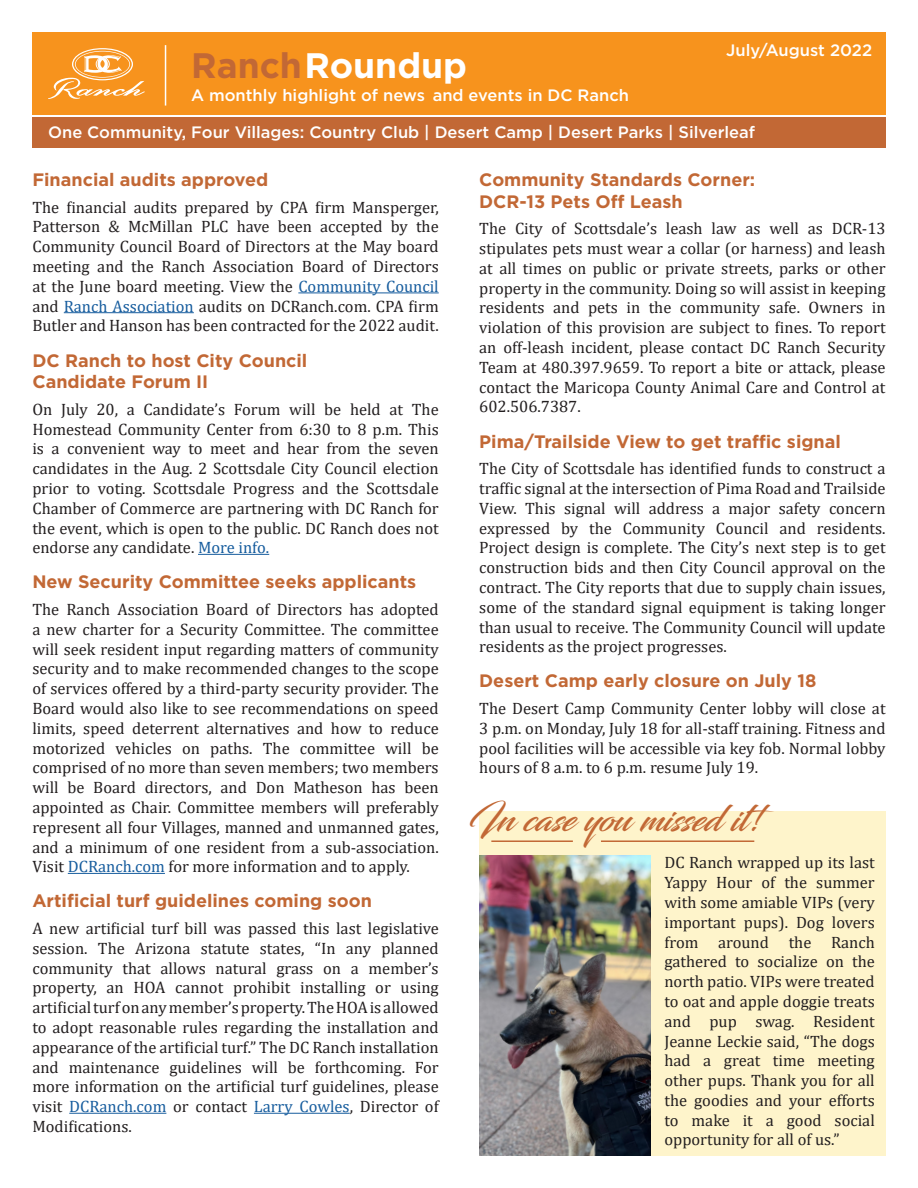
<style>
.page{position:relative;width:918px;height:1188px;background:#fff}
.page>*{position:absolute;margin:0;border:0;box-sizing:border-box;transform-origin:0 0}
.t1{font:36px "Blacksword";color:#c26835}
.t2{font:700 35.4px "Gotham";color:#fff}
.Headers{font:700 18px/21.6px "Gotham";color:#c26835}
.body_text{font:700 18px "Gotham";color:#c26835}
.body_text-2{font:16.5px/19.8px "Cambria";color:#231f20;text-align:justify}
.Headers-2{font:16.5px/19.8px "Cambria";color:#231f20;text-align:justify}
.t3{font:500 16.5px "Gotham";color:#fff}
.s1{color:#c26835}
.s2{color:#175d9e}
</style>
<div class="page">
<div style="left:32px;top:32px;width:854px;height:83px;background:#f7931d"></div>
<div style="left:32px;top:117px;width:854px;height:31px;background:#c26835"></div>
<div style="left:479px;top:811px;width:407px;height:345px;background:#fef4cb"></div>
<hr style="left:491px;top:840px;width:82px;height:2px;background:#c26835">
<hr style="left:601px;top:840px;width:153px;height:2px;background:#c26835">
<img style="left:479px;top:856px;width:172px;height:300px">
<hr style="left:298px;top:292px;width:141px;height:1px;background:#175d9e">
<hr style="left:64px;top:312px;width:130px;height:1px;background:#175d9e">
<hr style="left:198px;top:554px;width:71px;height:1px;background:#175d9e">
<hr style="left:68px;top:873px;width:97px;height:1px;background:#175d9e">
<hr style="left:69px;top:1113px;width:97px;height:1px;background:#175d9e">
<hr style="left:254px;top:1113px;width:96px;height:1px;background:#175d9e">
<svg style="left:48px;top:48px;width:97px;height:51px"></svg>
<hr style="left:165px;top:45px;width:1px;height:61px;background:#fff">
<p class="t2" style="left:191px;top:42px;width:278px"><span class="s1">Ranch</span>Roundup</p>
<p class="t3" style="left:191px;top:85px;width:439px">A monthly highlight of news and events in DC Ranch</p>
<p class="t3" style="left:726px;top:39px;width:147px">July/August 2022</p>
<p class="t3" style="left:48px;top:121px;width:709px">One Community, Four Villages: Country Club | Desert Camp | Desert Parks | Silverleaf</p>
<p class="Headers" style="left:32px;top:169px;width:237px">Financial audits approved</p>
<p class="body_text-2" style="left:32px;top:197px;width:408px">The financial audits prepared by CPA firm Mansperger, Patterson &amp; McMillan PLC have been accepted by the Community Council Board of Directors at the May board meeting and the Ranch Association Board of Directors at the June board meeting. View the <span class="s2">Community Council </span>and <span class="s2">Ranch Association</span> audits on DCRanch.com. CPA firm Butler and Hanson has been contracted for the 2022 audit.</p>
<p class="Headers" style="left:32px;top:349px;width:277px">DC Ranch to host City Council<br>Candidate Forum II</p>
<p class="body_text-2" style="left:32px;top:399px;width:408px">On July 20, a Candidate’s Forum will be held at The Homestead Community Center from 6:30 to 8 p.m. This is a convenient way to meet and hear from the seven candidates in the Aug. 2 Scottsdale City Council election prior to voting. Scottsdale Progress and the Scottsdale Chamber of Commerce are partnering with DC Ranch for the event, which is open to the public. DC Ranch does not endorse any candidate. <span class="s2">More info.</span></p>
<p class="Headers" style="left:32px;top:571px;width:385px">New Security Committee seeks applicants</p>
<p class="body_text-2" style="left:32px;top:599px;width:408px">The Ranch Association Board of Directors has adopted a new charter for a Security Committee. The committee will seek resident input regarding matters of community security and to make recommended changes to the scope of services offered by a third-party security provider. The Board would also like to see recommendations on speed limits, speed deterrent alternatives and how to reduce motorized vehicles on paths. The committee will be comprised of no more than seven members; two members will be Board directors, and Don Matheson has been appointed as Chair. Committee members will preferably represent all four Villages, manned and unmanned gates, and a minimum of one resident from a sub-association.<br>Visit <span class="s2">DCRanch.com</span> for more information and to apply.</p>
<p class="Headers" style="left:32px;top:890px;width:341px">Artificial turf guidelines coming soon</p>
<p class="body_text-2" style="left:32px;top:918px;width:408px">A new artificial turf bill was passed this last legislative session. The Arizona statute states, “In any planned community that allows natural grass on a member’s property, an HOA cannot prohibit installing or using artificial turf on any member’s property. The HOA is allowed to adopt reasonable rules regarding the installation and appearance of the artificial turf.” The DC Ranch installation and maintenance guidelines will be forthcoming. For more information on the artificial turf guidelines, please visit <span class="s2">DCRanch.com</span> or contact <span class="s2">Larry Cowles</span>, Director of Modifications.</p>
<p class="Headers" style="left:479px;top:169px;width:277px">Community Standards Corner:<br>DCR-13 Pets Off Leash</p>
<p class="Headers-2" style="left:479px;top:219px;width:408px">The City of Scottsdale’s leash law as well as DCR-13 stipulates pets must wear a collar (or harness) and leash at all times on public or private streets, parks or other property in the community. Doing so will assist in keeping residents and pets in the community safe. Owners in violation of this provision are subject to fines. To report an off-leash incident, please contact DC Ranch Security Team at 480.397.9659. To report a bite or attack, please contact the Maricopa County Animal Care and Control at 602.506.7387.</p>
<p class="Headers" style="left:479px;top:430px;width:363px">Pima/Trailside View to get traffic signal</p>
<p class="body_text-2" style="left:479px;top:459px;width:408px">The City of Scottsdale has identified funds to construct a traffic signal at the intersection of Pima Road and Trailside View. This signal will address a major safety concern expressed by the Community Council and residents.<br>Project design is complete. The City’s next step is to get construction bids and then City Council approval on the contract. The City reports that due to supply chain issues, some of the standard signal equipment is taking longer than usual to receive. The Community Council will update residents as the project progresses.</p>
<p class="body_text" style="left:479px;top:669px;width:339px">Desert Camp early closure on July 18</p>
<p class="body_text-2" style="left:479px;top:698px;width:408px">The Desert Camp Community Center lobby will close at 3 p.m. on Monday, July 18 for all-staff training. Fitness and pool facilities will be accessible via key fob. Normal lobby hours of 8 a.m. to 6 p.m. resume July 19.</p>
<p class="t1" style="left:469px;top:797px;width:308px">In case you missed it!</p>
<p class="body_text-2" style="left:664px;top:853px;width:212px">DC Ranch wrapped up its last Yappy Hour of the summer with some amiable VIPs (very important pups). Dog lovers from around the Ranch gathered to socialize on the north patio. VIPs were treated to oat and apple doggie treats and pup swag. Resident Jeanne Leckie said, “The dogs had a great time meeting other pups. Thank you for all the goodies and your efforts to make it a good social opportunity for all of us.”</p>
</div>
